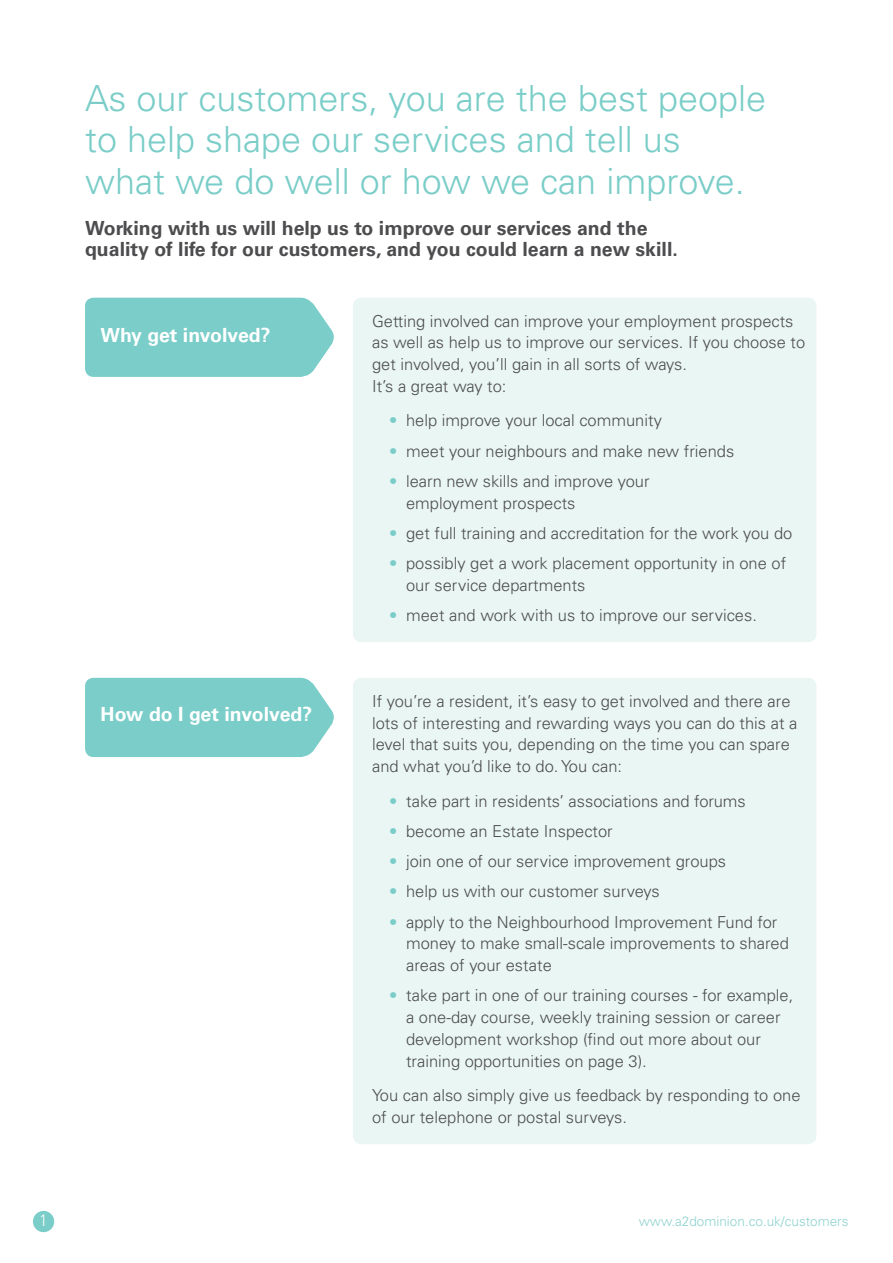
<style>
.page{position:relative;width:893px;height:1263px;background:#fff}
.page>*{position:absolute;margin:0;border:0;box-sizing:border-box;transform-origin:0 0}
.t1{font:300 36px/41.2px "Univers LT Std";color:#7acdc8}
.t2{font:700 19.5px/21.8px "Univers LT Std";color:#4d4d4f}
.t3{font:700 19.5px "Univers LT Std";color:#fff}
.t4{font:300 16.5px/21.8px "Univers LT Std";color:#4d4d4f}
.t5{font:300 condensed 16.5px "Univers LT Std";color:#fff}
.t6{font:300 13.5px "Univers LT Std";color:#8fd3cf}
.s1{color:#7acdc8}
</style>
<div class="page">
<div style="left:33px;top:1211px;width:21px;height:21px;background:#7acdc8;border-radius:50%"></div>
<div style="left:353px;top:298px;width:463px;height:344px;background:#eaf6f4;border-radius:9px"></div>
<div style="left:353px;top:678px;width:463px;height:466px;background:#eaf6f4;border-radius:9px"></div>
<div style="left:85px;top:298px;width:249px;height:79px;background:#7acdc8"></div>
<div style="left:85px;top:678px;width:249px;height:79px;background:#7acdc8"></div>
<h1 class="t1" style="left:85px;top:78px;width:683px">As our customers, you are the best people to help shape our services and tell us what we do well or how we can improve.</h1>
<p class="t2" style="left:85px;top:217px;width:594px">Working with us will help us to improve our services and the quality of life for our customers, and you could learn a new skill.</p>
<p class="t3" style="left:101px;top:324px;width:171px">Why get involved?</p>
<p class="t3" style="left:101px;top:703px;width:213px">How do I get involved?</p>
<p class="t4" style="left:372px;top:310px;width:435px">Getting involved can improve your employment prospects as well as help us to improve our services. If you choose to get involved, you’ll gain in all sorts of ways.<br>It’s a great way to:</p>
<p class="t4" style="left:389px;top:410px;width:275px"><span class="s1">•</span> help improve your local community</p>
<p class="t4" style="left:389px;top:440px;width:347px"><span class="s1">•</span> meet your neighbours and make new friends</p>
<p class="t4" style="left:406px;top:470px;width:245px;text-indent:-17px"><span class="s1">•</span> learn new skills and improve your employment prospects</p>
<p class="t4" style="left:389px;top:522px;width:405px"><span class="s1">•</span> get full training and accreditation for the work you do</p>
<p class="t4" style="left:406px;top:552px;width:382px;text-indent:-17px"><span class="s1">•</span> possibly get a work placement opportunity in one of our service departments</p>
<p class="t4" style="left:389px;top:604px;width:369px"><span class="s1">•</span> meet and work with us to improve our services.</p>
<p class="t4" style="left:372px;top:690px;width:427px">If you’re a resident, it’s easy to get involved and there are lots of interesting and rewarding ways you can do this at a level that suits you, depending on the time you can spare and what you’d like to do. You can:</p>
<p class="t4" style="left:389px;top:790px;width:358px"><span class="s1">•</span> take part in residents’ associations and forums</p>
<p class="t4" style="left:389px;top:820px;width:225px"><span class="s1">•</span> become an Estate Inspector</p>
<p class="t4" style="left:389px;top:850px;width:339px"><span class="s1">•</span> join one of our service improvement groups</p>
<p class="t4" style="left:389px;top:881px;width:272px"><span class="s1">•</span> help us with our customer surveys</p>
<p class="t4" style="left:406px;top:911px;width:384px;text-indent:-17px"><span class="s1">•</span> apply to the Neighbourhood Improvement Fund for money to make small-scale improvements to shared areas of your estate</p>
<p class="t4" style="left:406px;top:985px;width:389px;text-indent:-17px"><span class="s1">•</span> take part in one of our training courses - for example, a one-day course, weekly training session or career development workshop (find out more about our training opportunities on page 3).</p>
<p class="t4" style="left:372px;top:1084px;width:430px">You can also simply give us feedback by responding to one of our telephone or postal surveys.</p>
<p class="t5" style="left:40px;top:1210px;width:9px">1</p>
<p class="t6" style="left:639px;top:1213px;width:211px">www.a2dominion.co.uk/customers</p>
</div>
